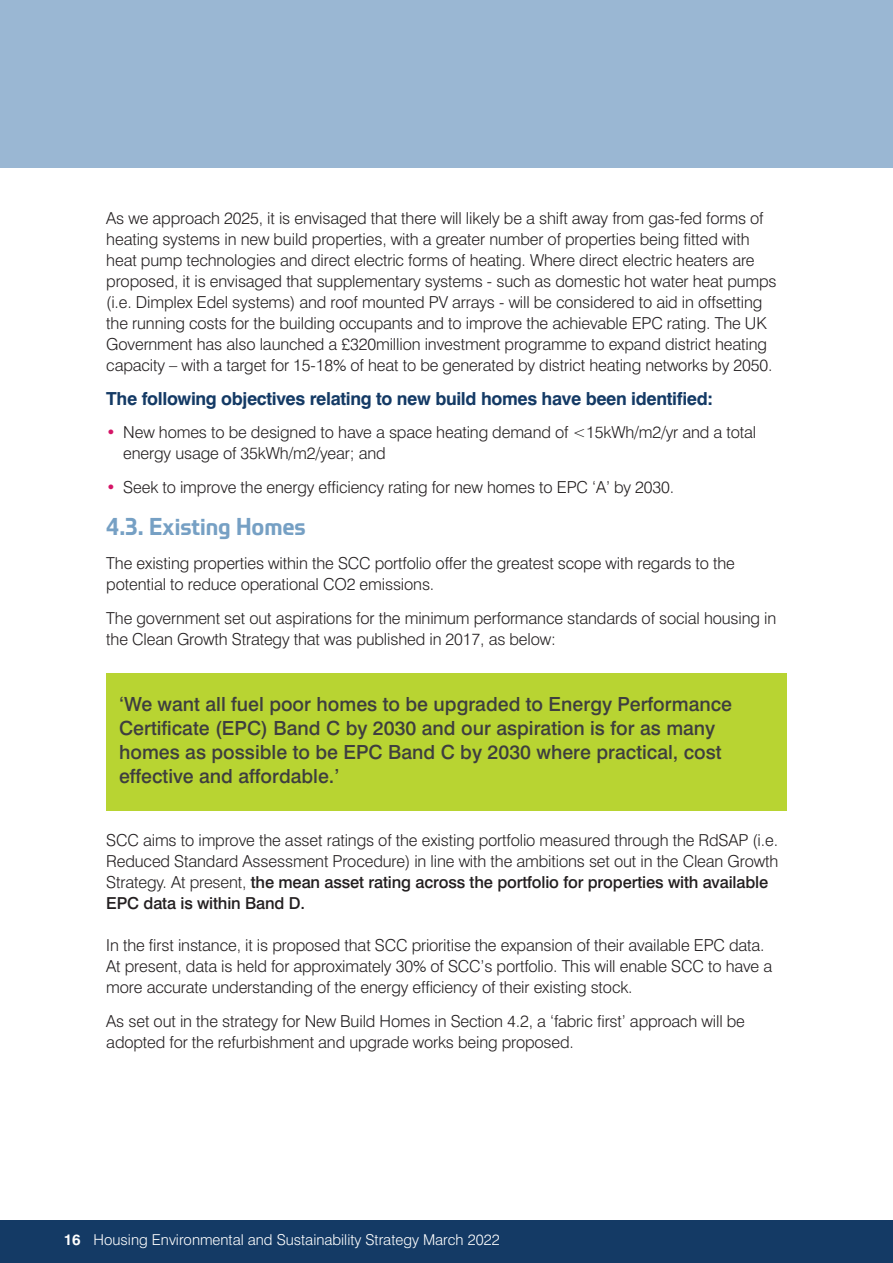
<style>
.page{position:relative;width:893px;height:1263px;background:#fff}
.page>*{position:absolute;margin:0;border:0;box-sizing:border-box;transform-origin:0 0}
.t1{font:700 22.5px "Southampton Display";color:#76a0c4}
.t2{font:500 19.5px/24px "Swiss 721 BT";color:#3e3e3f}
.t3{font:700 18px "Swiss 721 BT";letter-spacing:-.02em;color:#143a65}
.t4{font:300 16.5px/21px "Swiss 721 BT";letter-spacing:-.01em;color:#231f20}
.Main_title{font:300 15px "Swiss 721 BT";color:#fff}
.s1{color:#d51567}
.s2{font-weight:500}
.s3{font-weight:700}
</style>
<div class="page">
<div style="left:106px;top:673px;width:681px;height:137px;background:#b8d432"></div>
<div style="left:0;top:1220px;width:893px;height:43px;background:#143a65"></div>
<div style="left:0;top:0;width:893px;height:168px;background:#9ab7d3"></div>
<p class="t4" style="left:106px;top:207px;width:672px">As we approach 2025, it is envisaged that there will likely be a shift away from gas-fed forms of heating systems in new build properties, with a greater number of properties being fitted with heat pump technologies and direct electric forms of heating. Where direct electric heaters are proposed, it is envisaged that supplementary systems - such as domestic hot water heat pumps (i.e. Dimplex Edel systems) and roof mounted PV arrays - will be considered to aid in offsetting the running costs for the building occupants and to improve the achievable EPC rating. The UK Government has also launched a £320million investment programme to expand district heating capacity – with a target for 15-18% of heat to be generated by district heating networks by 2050.</p>
<p class="t3" style="left:106px;top:387px;width:608px">The following objectives relating to new build homes have been identified:</p>
<p class="t4" style="left:123px;top:422px;width:634px;text-indent:-17px"><span class="s1">•</span> New homes to be designed to have a space heating demand of &lt;15kWh/m2/yr and a total energy usage of 35kWh/m2/year; and</p>
<p class="t4" style="left:106px;top:476px;width:569px"><span class="s1">•</span> Seek to improve the energy efficiency rating for new homes to EPC ‘A’ by 2030.</p>
<p class="t1" style="left:106px;top:512px;width:201px">4.3. Existing Homes</p>
<p class="t4" style="left:106px;top:552px;width:630px">The existing properties within the SCC portfolio offer the greatest scope with regards to the potential to reduce operational CO2 emissions.</p>
<p class="t4" style="left:106px;top:607px;width:671px">The government set out aspirations for the minimum performance standards of social housing in the Clean Growth Strategy that was published in 2017, as below:</p>
<p class="t2" style="left:119px;top:692px;width:614px">‘We want all fuel poor homes to be upgraded to Energy Performance Certificate (EPC) Band C by 2030 and our aspiration is for as many homes as possible to be EPC Band C by 2030 where practical, cost effective and affordable.’</p>
<p class="t4" style="left:106px;top:829px;width:673px">SCC aims to improve the asset ratings of the existing portfolio measured through the RdSAP (i.e.<br>Reduced Standard Assessment Procedure) in line with the ambitions set out in the Clean Growth Strategy. At present, <span class="s2">the mean asset rating across the portfolio for properties with available EPC data is within Band D.</span></p>
<p class="t4" style="left:106px;top:934px;width:667px">In the first instance, it is proposed that SCC prioritise the expansion of their available EPC data.<br>At present, data is held for approximately 30% of SCC’s portfolio. This will enable SCC to have a more accurate understanding of the energy efficiency of their existing stock.</p>
<p class="t4" style="left:106px;top:1010px;width:640px">As set out in the strategy for New Build Homes in Section 4.2, a ‘fabric first’ approach will be adopted for the refurbishment and upgrade works being proposed.</p>
<p class="Main_title" style="left:64px;top:1231px;width:437px"><span class="s3">16</span> Housing Environmental and Sustainability Strategy March 2022</p>
</div>
